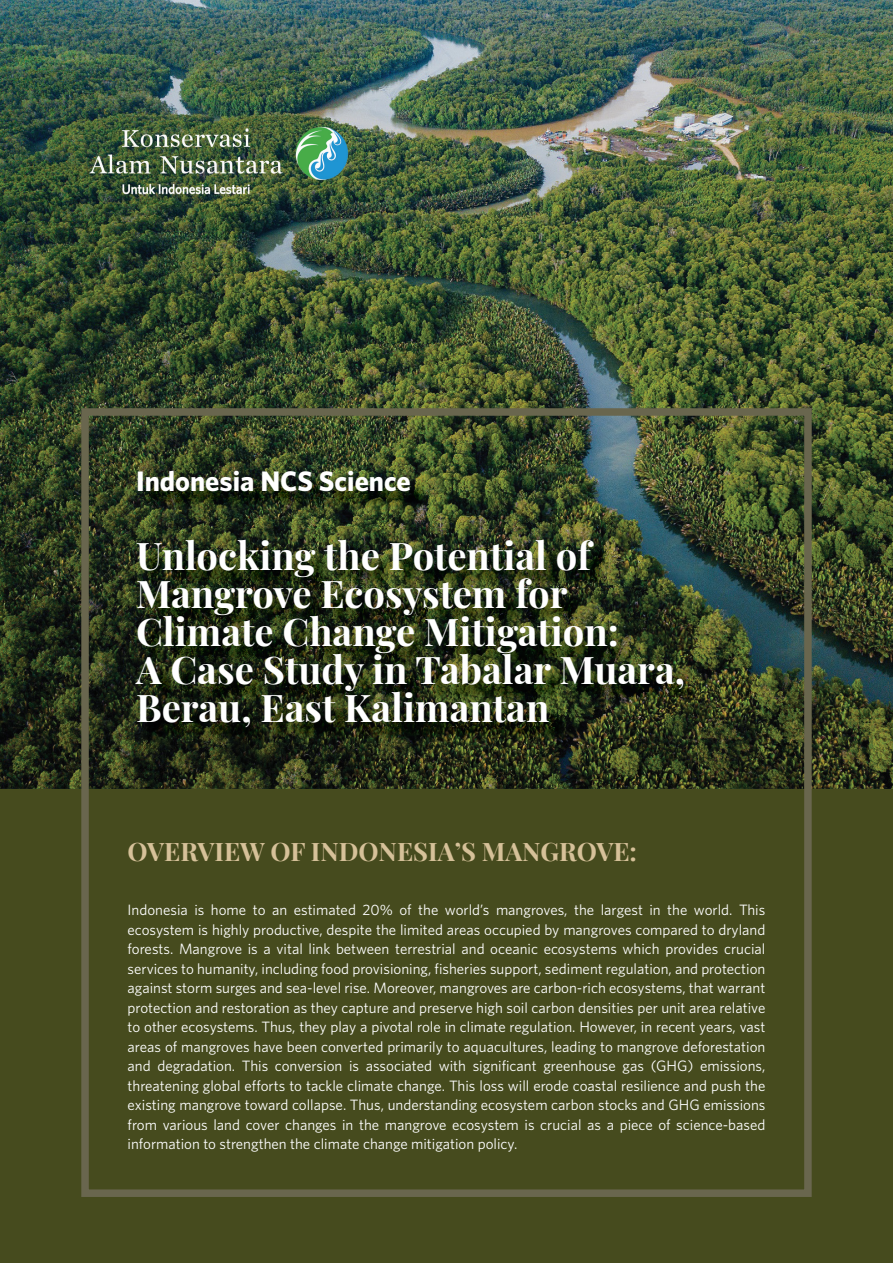
<style>
.page{position:relative;width:893px;height:1263px;background:#fff}
.page>*{position:absolute;margin:0;border:0;box-sizing:border-box;transform-origin:0 0}
.t1{font:700 38.1px/38.1px "Playfair Display";color:#fff}
.t2{font:700 28.2px "Whitney HTF";color:#fff}
.t3{font:700 25.5px "Playfair Display";color:#d6c199}
.t4{font:15px/19.5px "Whitney HTF";color:#fff;text-align:justify}
</style>
<div class="page">
<div style="left:0;top:736px;width:893px;height:527px;background:#464b1e"></div>
<img style="left:0;top:0;width:893px;height:789px">
<div style="left:81px;top:408px;width:731px;height:789px;border:8px solid #69664e"></div>
<img style="left:81px;top:119px;width:272px;height:85px">
<img style="left:139px;top:473px;width:565px;height:274px">
<h2 class="t2" style="left:136px;top:464px;width:276px">Indonesia NCS Science</h2>
<h1 class="t1" style="left:136px;top:533px;width:551px">Unlocking the Potential of<br>Mangrove Ecosystem for<br>Climate Change Mitigation:<br>A Case Study in Tabalar Muara,<br>Berau, East Kalimantan</h1>
<h3 class="t3" style="left:128px;top:831px;width:511px">OVERVIEW OF INDONESIA’S MANGROVE:</h3>
<p class="t4" style="left:128px;top:900px;width:639px">Indonesia is home to an estimated 20% of the world’s mangroves, the largest in the world. This ecosystem is highly productive, despite the limited areas occupied by mangroves compared to dryland forests. Mangrove is a vital link between terrestrial and oceanic ecosystems which provides crucial services to humanity, including food provisioning, fisheries support, sediment regulation, and protection against storm surges and sea-level rise. Moreover, mangroves are carbon-rich ecosystems, that warrant protection and restoration as they capture and preserve high soil carbon densities per unit area relative to other ecosystems. Thus, they play a pivotal role in climate regulation. However, in recent years, vast areas of mangroves have been converted primarily to aquacultures, leading to mangrove deforestation and degradation. This conversion is associated with significant greenhouse gas (GHG) emissions, threatening global efforts to tackle climate change. This loss will erode coastal resilience and push the existing mangrove toward collapse. Thus, understanding ecosystem carbon stocks and GHG emissions from various land cover changes in the mangrove ecosystem is crucial as a piece of science-based information to strengthen the climate change mitigation policy.</p>
</div>
